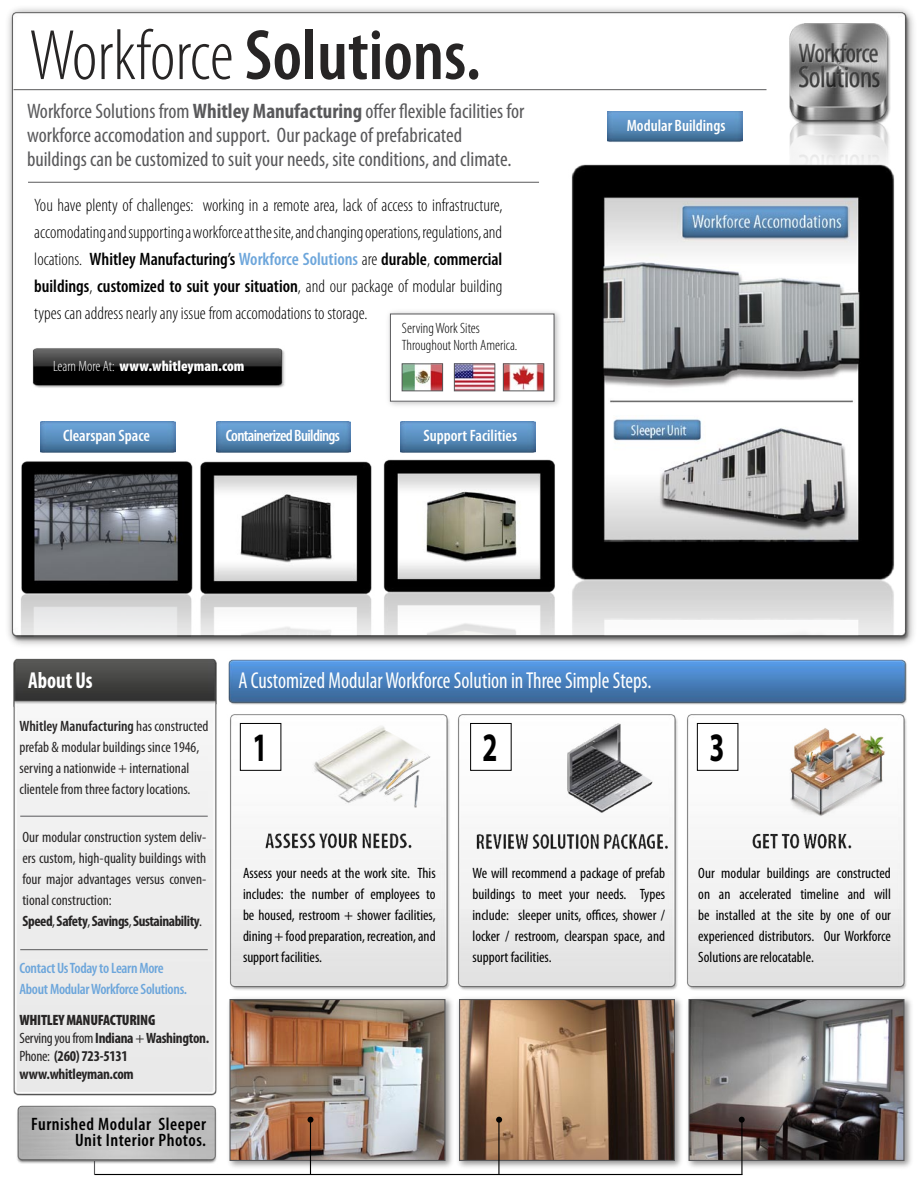
<style>
.page{position:relative;width:918px;height:1188px;background:#fff}
.page>*{position:absolute;margin:0;border:0;box-sizing:border-box;transform-origin:0 0}
._9__Disclaimer{font:600 condensed 72px "Myriad Pro";color:#272525}
._9__Disclaimer-2{font:700 40.5px "Myriad Pro";color:#000;scale:.67 1}
._9__Disclaimer-3{font:condensed 23.1px "Myriad Pro";color:#fff;scale:.91 1}
._9__Disclaimer-4{font:700 condensed 23.1px "Myriad Pro";color:#fff;scale:.91 1}
._9__Disclaimer-5{font:condensed 21px "Myriad Pro";color:#59595b}
._9__Disclaimer-6{font:300 condensed 18px/27px "Myriad Pro";color:#000;text-align:justify}
._9__Disclaimer-7{font:600 condensed 18px "Myriad Pro";letter-spacing:.03em;color:#000}
._9__Disclaimer-8{font:600 condensed 16.5px "Myriad Pro";color:#fff}
._9__Disclaimer-9{font:600 condensed 16.5px "Myriad Pro";letter-spacing:-.04em;color:#fff}
._9__Disclaimer-10{font:condensed 15px/21px "Myriad Pro";color:#000;text-align:justify}
._9__Disclaimer-11{font:condensed 15px/21px "Myriad Pro";color:#272525}
._9__Disclaimer-12{font:700 condensed 15px "Myriad Pro";letter-spacing:-.02em;color:#272525}
._9__Disclaimer-13{font:600 condensed 15px "Myriad Pro";letter-spacing:-.02em;color:#6da6db}
._9__Disclaimer-14{font:300 condensed 15px "Myriad Pro";color:#000}
._9__Disclaimer-15{font:600 condensed 15px "Myriad Pro";color:#272525}
._9__Disclaimer-16{font:900 condensed 15px "Myriad Pro";color:#fff}
._9__Disclaimer-17{font:900 condensed 15px "Myriad Pro";letter-spacing:-.02em;color:#272525}
.s1{font-weight:300}
.s2{font-weight:700}
.s3{font-weight:600}
.s4{font-weight:600;color:#6da6db}
.s5{font-weight:400}
</style>
<div class="page">
<img style="left:8px;top:8px;width:906px;height:637px">
<img style="left:558px;top:150px;width:356px;height:486px">
<img style="left:14px;top:454px;width:166px;height:182px">
<img style="left:180px;top:445px;width:227px;height:191px">
<img style="left:361px;top:444px;width:223px;height:190px">
<hr style="left:14px;top:89px;width:752px;height:1px;background:#59595b">
<img style="left:40px;top:422px;width:136px;height:31px">
<img style="left:216px;top:422px;width:135px;height:31px">
<img style="left:400px;top:422px;width:136px;height:31px">
<img style="left:608px;top:111px;width:134px;height:31px">
<img style="left:13px;top:658px;width:204px;height:436px">
<img style="left:228px;top:659px;width:679px;height:43px">
<img style="left:230px;top:702px;width:221px;height:288px">
<img style="left:451px;top:702px;width:229px;height:288px">
<img style="left:680px;top:702px;width:227px;height:288px">
<div style="left:240px;top:723px;width:41px;height:47px;background:#fff"></div>
<div style="left:240px;top:723px;width:41px;height:48px;border:1px solid #000"></div>
<div style="left:471px;top:723px;width:40px;height:47px;background:#fff"></div>
<div style="left:470px;top:723px;width:41px;height:48px;border:1px solid #000"></div>
<div style="left:697px;top:723px;width:41px;height:47px;background:#fff"></div>
<div style="left:697px;top:723px;width:41px;height:48px;border:1px solid #000"></div>
<img style="left:774px;top:716px;width:111px;height:109px">
<img style="left:310px;top:716px;width:121px;height:107px">
<hr style="left:28px;top:182px;width:511px;height:1px;background:#59595b">
<img style="left:27px;top:339px;width:269px;height:54px">
<img style="left:230px;top:825px;width:216px;height:31px">
<img style="left:470px;top:825px;width:205px;height:31px">
<img style="left:688px;top:825px;width:216px;height:31px">
<div style="left:384px;top:308px;width:179px;height:102px;background:#59595b;opacity:.4"></div>
<div style="left:390px;top:314px;width:164px;height:87px;background:#fff"></div>
<div style="left:390px;top:314px;width:164px;height:88px;border:1px solid #59595b"></div>
<img style="left:456px;top:366px;width:37px;height:23px">
<div style="left:454px;top:364px;width:41px;height:27px;border:1px solid #59595b"></div>
<img style="left:505px;top:366px;width:37px;height:23px">
<div style="left:503px;top:364px;width:41px;height:27px;border:1px solid #59595b"></div>
<img style="left:404px;top:366px;width:37px;height:23px">
<div style="left:402px;top:364px;width:41px;height:27px;border:1px solid #59595b"></div>
<img style="left:558px;top:720px;width:96px;height:97px">
<div style="left:225px;top:995px;width:230px;height:176px;background:#272525;opacity:.5"></div>
<img style="left:232px;top:1001px;width:212px;height:158px">
<div style="left:230px;top:999px;width:216px;height:162px;border:1px solid #59595b"></div>
<div style="left:455px;top:995px;width:230px;height:176px;background:#272525;opacity:.5"></div>
<img style="left:461px;top:1001px;width:212px;height:158px">
<div style="left:459px;top:999px;width:216px;height:162px;border:1px solid #59595b"></div>
<div style="left:684px;top:995px;width:230px;height:176px;background:#272525;opacity:.5"></div>
<img style="left:690px;top:1001px;width:212px;height:158px">
<div style="left:688px;top:999px;width:216px;height:162px;border:1px solid #59595b"></div>
<hr style="left:94px;top:1174px;width:648px;height:1px;background:#000">
<img style="left:15px;top:1094px;width:214px;height:77px">
<hr style="left:310px;top:1120px;width:1px;height:54px;background:#000">
<hr style="left:498px;top:1120px;width:2px;height:54px;background:#000">
<hr style="left:741px;top:1120px;width:1px;height:54px;background:#000">
<svg style="left:739px;top:1117px;width:6px;height:6px"></svg>
<svg style="left:496px;top:1117px;width:6px;height:6px"></svg>
<svg style="left:308px;top:1117px;width:5px;height:6px"></svg>
<hr style="left:20px;top:816px;width:188px;height:1px;background:#59595b">
<hr style="left:20px;top:949px;width:188px;height:1px;background:#59595b">
<img style="left:773px;top:14px;width:131px;height:150px">
<p class="_9__Disclaimer" style="left:29px;top:16px;width:453px"><span class="s1">Workforce</span> Solutions.</p>
<p class="_9__Disclaimer-5" style="left:27px;top:100px;width:499px">Workforce Solutions from <span class="s2">Whitley Manufacturing</span> offer flexible facilities for</p>
<p class="_9__Disclaimer-5" style="left:27px;top:124px;width:436px">workforce accomodation and support. Our package of prefabricated</p>
<p class="_9__Disclaimer-5" style="left:27px;top:148px;width:486px">buildings can be customized to suit your needs, site conditions, and climate.</p>
<p class="_9__Disclaimer-6" style="left:34px;top:192px;width:470px">You have plenty of challenges: working in a remote area, lack of access to infrastructure, accomodating and supporting a workforce at the site, and changing operations, regulations, and locations. <span class="s3">Whitley Manufacturing’s</span> <span class="s4">Workforce Solutions</span> are <span class="s3">durable</span>, <span class="s3">commercial buildings</span>, <span class="s3">customized to suit your situation</span>, and our package of modular building types can address nearly any issue from accomodations to storage.</p>
<p class="_9__Disclaimer-16" style="left:53px;top:358px;width:193px"><span class="s1">Learn More At:</span> www.whitleyman.com</p>
<p class="_9__Disclaimer-14" style="left:402px;top:320px;width:79px">Serving Work Sites</p>
<p class="_9__Disclaimer-14" style="left:402px;top:337px;width:117px">Throughout North America.</p>
<p class="_9__Disclaimer-8" style="left:63px;top:427px;width:89px">Clearspan Space</p>
<p class="_9__Disclaimer-9" style="left:226px;top:427px;width:116px">Containerized Buildings</p>
<p class="_9__Disclaimer-8" style="left:423px;top:427px;width:95px">Support Facilities</p>
<p class="_9__Disclaimer-8" style="left:627px;top:116px;width:100px">Modular Buildings</p>
<p class="_9__Disclaimer-4" style="left:28px;top:668px;width:72px">About Us</p>
<p class="_9__Disclaimer-3" style="left:238px;top:668px;width:455px">A Customized Modular Workforce Solution in Three Simple Steps.</p>
<p class="_9__Disclaimer-15" style="left:19px;top:718px;width:191px">Whitley Manufacturing <span class="s5">has constructed</span></p>
<p class="_9__Disclaimer-11" style="left:19px;top:737px;width:181px">prefab &amp; modular buildings since 1946, serving a nationwide + international clientele from three factory locations.</p>
<p class="_9__Disclaimer-11" style="left:22px;top:827px;width:185px;text-align:justify">Our modular construction system deliv&shy;ers custom, high-quality buildings with four major advantages versus conven&shy;tional construction:</p>
<p class="_9__Disclaimer-12" style="left:22px;top:913px;width:181px">Speed<span class="s5">,</span> Safety<span class="s5">,</span> Savings<span class="s5">,</span> Sustainability<span class="s5">.</span></p>
<p class="_9__Disclaimer-13" style="left:19px;top:959px;width:146px">Contact Us Today to Learn More</p>
<p class="_9__Disclaimer-13" style="left:19px;top:980px;width:169px">About Modular Workforce Solutions.</p>
<p class="_9__Disclaimer-17" style="left:19px;top:1012px;width:137px">WHITLEY MANUFACTURING</p>
<p class="_9__Disclaimer-12" style="left:19px;top:1030px;width:191px"><span class="s5">Serving you from</span> Indiana <span class="s5">+</span> Washington.</p>
<p class="_9__Disclaimer-12" style="left:19px;top:1048px;width:110px"><span class="s5">Phone:</span> (260) 723-5131</p>
<p class="_9__Disclaimer-12" style="left:19px;top:1066px;width:116px">www.whitleyman.com</p>
<p class="_9__Disclaimer-7" style="left:31px;top:1114px;width:176px">Furnished Modular Sleeper</p>
<p class="_9__Disclaimer-7" style="left:75px;top:1131px;width:133px">Unit Interior Photos.</p>
<p class="_9__Disclaimer-2" style="left:252px;top:724px;width:24px">1</p>
<p class="_9__Disclaimer-2" style="left:483px;top:724px;width:24px">2</p>
<p class="_9__Disclaimer-2" style="left:709px;top:724px;width:24px">3</p>
<p class="_9__Disclaimer-10" style="left:243px;top:863px;width:194px">Assess your needs at the work site. This includes: the number of employees to be housed, restroom + shower facilities, dining + food preparation, recreation, and support facilities.</p>
<p class="_9__Disclaimer-10" style="left:473px;top:863px;width:194px">We will recommend a package of prefab buildings to meet your needs. Types include: sleeper units, offices, shower / locker / restroom, clearspan space, and support facilities.</p>
<p class="_9__Disclaimer-10" style="left:698px;top:863px;width:194px">Our modular buildings are constructed on an accelerated timeline and will be installed at the site by one of our experienced distributors. Our Workforce Solutions are relocatable.</p>
</div>
